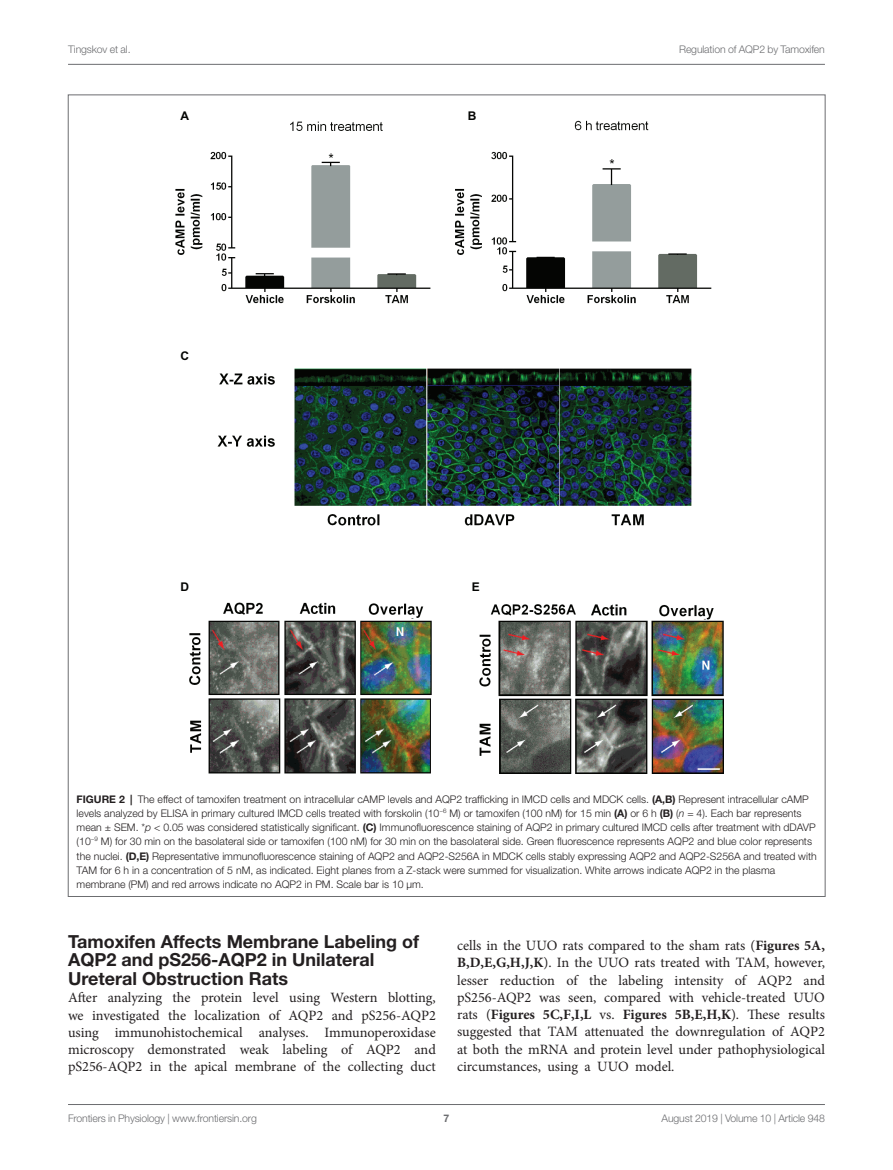
<style>
.page{position:relative;width:893px;height:1170px;background:#fff}
.page>*{position:absolute;margin:0;border:0;box-sizing:border-box;transform-origin:0 0}
.HEAD_2{font:700 18px/18.8px "Helvetica Neue LT Std";color:#231f20}
.TEXT_FLUSH{font:14.25px/17.2px "Minion Pro";color:#231f20;text-align:justify}
.t1{font:700 12px "Arial";color:#040503}
.FIG_LEG{font:300 10.5px/14.2px "Helvetica Neue LT Std";color:#231f20}
.t2{font:300 10.5px "Helvetica Neue LT Std";letter-spacing:-.015em;color:#6c6d70}
.t3{font:700 10.5px "Helvetica Neue LT Std";color:#6c6d70}
.s1{font-weight:700}
.s2{font-style:italic}
</style>
<div class="page">
<hr style="left:68px;top:64px;width:757px;height:1px;background:#6c6d70">
<hr style="left:68px;top:1104px;width:757px;height:1px;background:#6c6d70">
<img style="left:175px;top:120px;width:548px;height:653px">
<p class="t2" style="left:68px;top:42px;width:64px">Tingskov et al.</p>
<p class="t2" style="left:679px;top:42px;width:147px">Regulation of AQP2 by Tamoxifen</p>
<p class="t1" style="left:180px;top:108px;width:10px">A</p>
<p class="t1" style="left:180px;top:348px;width:10px">C</p>
<p class="t1" style="left:468px;top:108px;width:10px">B</p>
<p class="t1" style="left:180px;top:578px;width:10px">D</p>
<p class="t1" style="left:472px;top:578px;width:10px">E</p>
<p class="FIG_LEG" style="left:77px;top:791px;width:742px"><span class="s1">FIGURE 2 |</span> The effect of tamoxifen treatment on intracellular cAMP levels and AQP2 trafficking in IMCD cells and MDCK cells. <span class="s1">(A,B)</span> Represent intracellular cAMP levels analyzed by ELISA in primary cultured IMCD cells treated with forskolin (10<sup>−6</sup> M) or tamoxifen (100 nM) for 15 min <span class="s1">(A)</span> or 6 h <span class="s1">(B)</span> (<span class="s2">n</span> = 4). Each bar represents mean ± SEM. *<span class="s2">p</span> &lt; 0.05 was considered statistically significant. <span class="s1">(C)</span> Immunofluorescence staining of AQP2 in primary cultured IMCD cells after treatment with dDAVP (10<sup>−9</sup> M) for 30 min on the basolateral side or tamoxifen (100 nM) for 30 min on the basolateral side. Green fluorescence represents AQP2 and blue color represents the nuclei. <span class="s1">(D,E)</span> Representative immunofluorescence staining of AQP2 and AQP2-S256A in MDCK cells stably expressing AQP2 and AQP2-S256A and treated with TAM for 6 h in a concentration of 5 nM, as indicated. Eight planes from a Z-stack were summed for visualization. White arrows indicate AQP2 in the plasma membrane (PM) and red arrows indicate no AQP2 in PM. Scale bar is 10 μm.</p>
<p class="HEAD_2" style="left:68px;top:931px;width:353px">Tamoxifen Affects Membrane Labeling of<br>AQP2 and pS256-AQP2 in Unilateral<br>Ureteral Obstruction Rats</p>
<p class="TEXT_FLUSH" style="left:68px;top:989px;width:369px">After analyzing the protein level using Western blotting, we investigated the localization of AQP2 and pS256-AQP2 using immunohistochemical analyses. Immunoperoxidase microscopy demonstrated weak labeling of AQP2 and pS256-AQP2 in the apical membrane of the collecting duct</p>
<p class="TEXT_FLUSH" style="left:457px;top:936px;width:369px">cells in the UUO rats compared to the sham rats (<span class="s1">Figures 5A, B,D,E,G,H,J,K</span>). In the UUO rats treated with TAM, however, lesser reduction of the labeling intensity of AQP2 and pS256-AQP2 was seen, compared with vehicle-treated UUO rats (<span class="s1">Figures 5C,F,I,L</span> vs. <span class="s1">Figures 5B,E,H,K</span>). These results suggested that TAM attenuated the downregulation of AQP2 at both the mRNA and protein level under pathophysiological circumstances, using a UUO model.</p>
<p class="t2" style="left:68px;top:1111px;width:190px">Frontiers in Physiology | www.frontiersin.org</p>
<p class="t3" style="left:444px;top:1111px;width:7px">7</p>
<p class="t2" style="left:662px;top:1111px;width:165px">August 2019 | Volume 10 | Article 948</p>
</div>
